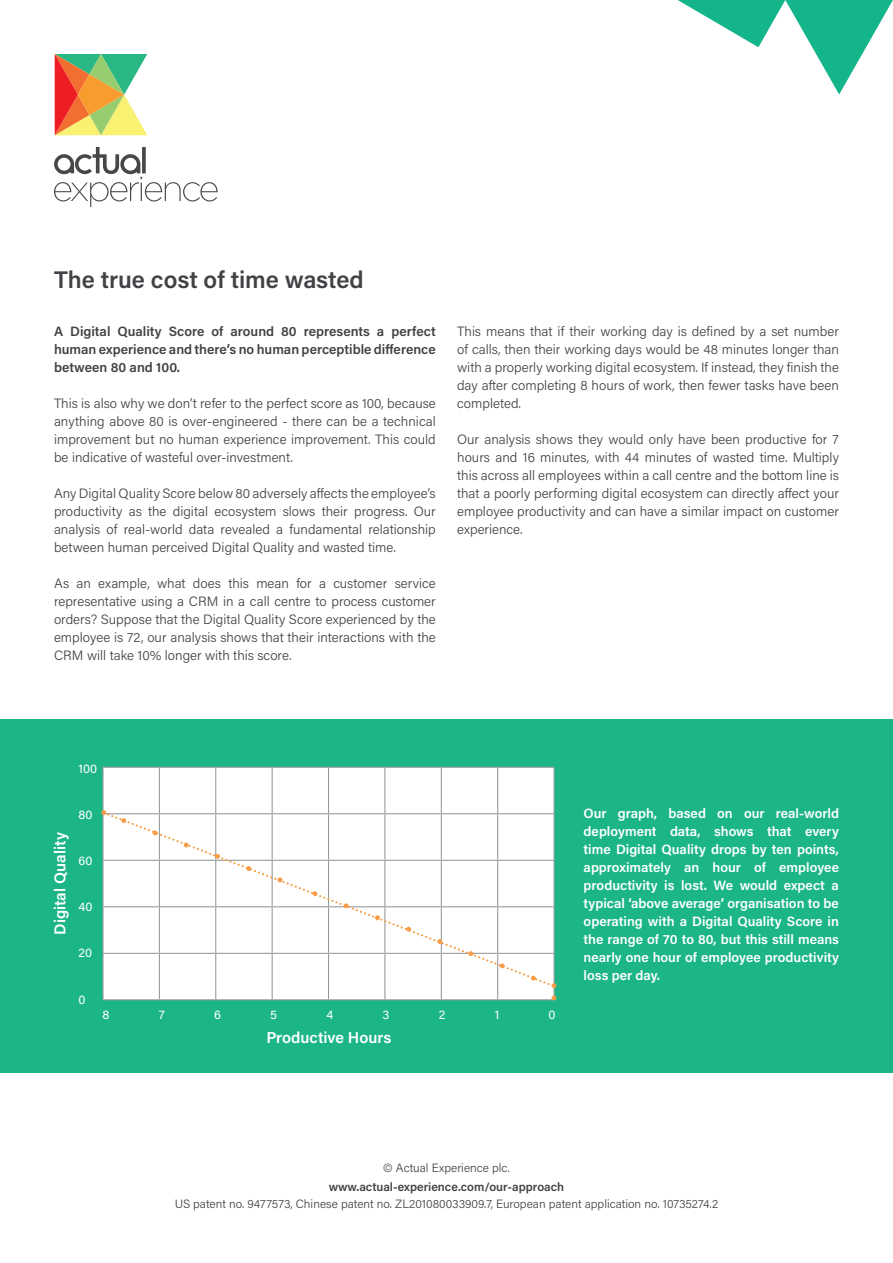
<style>
.page{position:relative;width:893px;height:1263px;background:#fff}
.page>*{position:absolute;margin:0;border:0;box-sizing:border-box;transform-origin:0 0}
.t1{font:600 24px "Acumin Pro";color:#404245}
.t2{font:600 15.75px "Acumin Pro";color:#fff}
.t3{font:300 13.5px/18px "Acumin Pro";color:#414245;text-align:justify}
.t4{font:600 13.5px/18px "Acumin Pro";color:#fff;text-align:justify}
.t5{font:600 13.5px/18px "Acumin Pro";color:#414245;text-align:justify}
.t6{font:12.6px "Acumin Pro";letter-spacing:.005em;color:#fff}
.t7{font:300 12px "Acumin Pro";color:#404245}
.t8{font:600 12px "Acumin Pro";color:#404245}
</style>
<div class="page">
<svg style="left:678px;top:0;width:215px;height:95px"></svg>
<svg style="left:55px;top:54px;width:92px;height:81px;background:#c4ae6c"></svg>
<svg style="left:54px;top:147px;width:164px;height:60px"></svg>
<div style="left:0;top:720px;width:893px;height:353px;background:#1cb686"></div>
<div style="left:104px;top:768px;width:450px;height:231px;background:#fff"></div>
<hr style="left:102px;top:767px;width:57px;height:1px;background:#939598">
<hr style="left:102px;top:768px;width:2px;height:45px;background:#939598">
<hr style="left:159px;top:767px;width:57px;height:1px;background:#939598">
<hr style="left:159px;top:768px;width:1px;height:45px;background:#939598">
<hr style="left:216px;top:767px;width:56px;height:1px;background:#939598">
<hr style="left:215px;top:768px;width:1px;height:45px;background:#939598">
<hr style="left:272px;top:767px;width:57px;height:1px;background:#939598">
<hr style="left:272px;top:768px;width:1px;height:45px;background:#939598">
<hr style="left:329px;top:767px;width:56px;height:1px;background:#939598">
<hr style="left:328px;top:768px;width:1px;height:45px;background:#939598">
<hr style="left:385px;top:767px;width:56px;height:1px;background:#939598">
<hr style="left:384px;top:768px;width:1px;height:45px;background:#939598">
<hr style="left:441px;top:767px;width:57px;height:1px;background:#939598">
<hr style="left:441px;top:768px;width:1px;height:45px;background:#939598">
<hr style="left:498px;top:767px;width:57px;height:1px;background:#939598">
<hr style="left:497px;top:768px;width:1px;height:45px;background:#939598">
<hr style="left:554px;top:768px;width:1px;height:45px;background:#939598">
<hr style="left:102px;top:814px;width:2px;height:46px;background:#939598">
<hr style="left:498px;top:813px;width:57px;height:1px;background:#939598">
<hr style="left:554px;top:814px;width:1px;height:46px;background:#939598">
<hr style="left:102px;top:860px;width:57px;height:1px;background:#939598">
<hr style="left:102px;top:861px;width:2px;height:45px;background:#939598">
<hr style="left:498px;top:860px;width:57px;height:1px;background:#939598">
<hr style="left:554px;top:861px;width:1px;height:45px;background:#939598">
<hr style="left:102px;top:906px;width:57px;height:1px;background:#939598">
<hr style="left:102px;top:907px;width:2px;height:46px;background:#939598">
<hr style="left:498px;top:906px;width:57px;height:1px;background:#939598">
<hr style="left:554px;top:907px;width:1px;height:46px;background:#939598">
<hr style="left:102px;top:953px;width:57px;height:1px;background:#939598">
<hr style="left:102px;top:954px;width:2px;height:45px;background:#939598">
<hr style="left:159px;top:954px;width:1px;height:45px;background:#939598">
<hr style="left:215px;top:954px;width:1px;height:45px;background:#939598">
<hr style="left:272px;top:954px;width:1px;height:45px;background:#939598">
<hr style="left:328px;top:954px;width:1px;height:45px;background:#939598">
<hr style="left:384px;top:954px;width:1px;height:45px;background:#939598">
<hr style="left:441px;top:954px;width:1px;height:45px;background:#939598">
<hr style="left:498px;top:953px;width:57px;height:1px;background:#939598">
<hr style="left:497px;top:954px;width:1px;height:45px;background:#939598">
<hr style="left:554px;top:954px;width:1px;height:45px;background:#939598">
<hr style="left:102px;top:999px;width:57px;height:1px;background:#939598">
<hr style="left:159px;top:999px;width:57px;height:1px;background:#939598">
<hr style="left:216px;top:999px;width:56px;height:1px;background:#939598">
<hr style="left:272px;top:999px;width:57px;height:1px;background:#939598">
<hr style="left:329px;top:999px;width:56px;height:1px;background:#939598">
<hr style="left:385px;top:999px;width:56px;height:1px;background:#939598">
<hr style="left:441px;top:999px;width:57px;height:1px;background:#939598">
<hr style="left:498px;top:999px;width:57px;height:1px;background:#939598">
<svg style="left:105px;top:812px;width:449px;height:176px;background:#fafafa"></svg>
<svg style="left:101px;top:810px;width:5px;height:5px"></svg>
<svg style="left:121px;top:818px;width:5px;height:5px"></svg>
<svg style="left:153px;top:830px;width:4px;height:5px"></svg>
<svg style="left:184px;top:842px;width:5px;height:5px"></svg>
<svg style="left:215px;top:854px;width:5px;height:5px"></svg>
<svg style="left:246px;top:866px;width:5px;height:5px"></svg>
<svg style="left:277px;top:877px;width:5px;height:5px"></svg>
<svg style="left:312px;top:891px;width:5px;height:5px"></svg>
<svg style="left:344px;top:903px;width:5px;height:5px"></svg>
<svg style="left:375px;top:915px;width:5px;height:5px"></svg>
<svg style="left:406px;top:927px;width:5px;height:4px"></svg>
<svg style="left:437px;top:939px;width:5px;height:5px"></svg>
<svg style="left:468px;top:951px;width:5px;height:5px"></svg>
<svg style="left:500px;top:963px;width:5px;height:5px"></svg>
<svg style="left:531px;top:976px;width:5px;height:5px"></svg>
<svg style="left:551px;top:983px;width:5px;height:5px"></svg>
<svg style="left:551px;top:995px;width:5px;height:5px"></svg>
<p class="t1" style="left:54px;top:262px;width:311px">The true cost of time wasted</p>
<p class="t5" style="left:54px;top:322px;width:383px">A Digital Quality Score of around 80 represents a perfect human experience and there’s no human perceptible difference between 80 and 100.</p>
<p class="t3" style="left:54px;top:394px;width:383px">This is also why we don’t refer to the perfect score as 100, because anything above 80 is over-engineered - there can be a technical improvement but no human experience improvement. This could be indicative of wasteful over-investment.</p>
<p class="t3" style="left:54px;top:484px;width:383px">Any Digital Quality Score below 80 adversely affects the employee’s productivity as the digital ecosystem slows their progress. Our analysis of real-world data revealed a fundamental relationship between human perceived Digital Quality and wasted time.</p>
<p class="t3" style="left:54px;top:574px;width:383px">As an example, what does this mean for a customer service representative using a CRM in a call centre to process customer orders? Suppose that the Digital Quality Score experienced by the employee is 72, our analysis shows that their interactions with the CRM will take 10% longer with this score.</p>
<p class="t3" style="left:457px;top:322px;width:383px">This means that if their working day is defined by a set number of calls, then their working days would be 48 minutes longer than with a properly working digital ecosystem. If instead, they finish the day after completing 8 hours of work, then fewer tasks have been completed.</p>
<p class="t3" style="left:457px;top:430px;width:383px">Our analysis shows they would only have been productive for 7 hours and 16 minutes, with 44 minutes of wasted time. Multiply this across all employees within a call centre and the bottom line is that a poorly performing digital ecosystem can directly affect your employee productivity and can have a similar impact on customer experience.</p>
<p class="t2" style="left:49px;top:935px;width:104px;rotate:-90deg">Digital Quality</p>
<p class="t6" style="left:79px;top:759px;width:20px">100</p>
<p class="t6" style="left:79px;top:806px;width:15px">80</p>
<p class="t6" style="left:79px;top:852px;width:16px">60</p>
<p class="t6" style="left:79px;top:898px;width:15px">40</p>
<p class="t6" style="left:79px;top:944px;width:15px">20</p>
<p class="t6" style="left:79px;top:990px;width:9px">0</p>
<p class="t4" style="left:584px;top:803px;width:257px">Our graph, based on our real-world deployment data, shows that every time Digital Quality drops by ten points, approximately an hour of employee productivity is lost. We would expect a typical ‘above average’ organisation to be operating with a Digital Quality Score in the range of 70 to 80, but this still means nearly one hour of employee productivity loss per day.</p>
<p class="t6" style="left:102px;top:1006px;width:8px">8</p>
<p class="t6" style="left:159px;top:1006px;width:7px">7</p>
<p class="t6" style="left:214px;top:1006px;width:8px">6</p>
<p class="t6" style="left:270px;top:1006px;width:8px">5</p>
<p class="t6" style="left:326px;top:1006px;width:8px">4</p>
<p class="t6" style="left:382px;top:1006px;width:8px">3</p>
<p class="t6" style="left:439px;top:1006px;width:8px">2</p>
<p class="t6" style="left:495px;top:1006px;width:6px">1</p>
<p class="t6" style="left:549px;top:1006px;width:9px">0</p>
<p class="t2" style="left:266px;top:1026px;width:126px">Productive Hours</p>
<p class="t7" style="left:383px;top:1159px;width:128px">© Actual Experience plc.</p>
<p class="t8" style="left:329px;top:1178px;width:237px">www.actual-experience.com/our-approach</p>
<p class="t7" style="left:175px;top:1195px;width:545px">US patent no. 9477573, Chinese patent no. ZL201080033909.7, European patent application no. 10735274.2</p>
</div>
